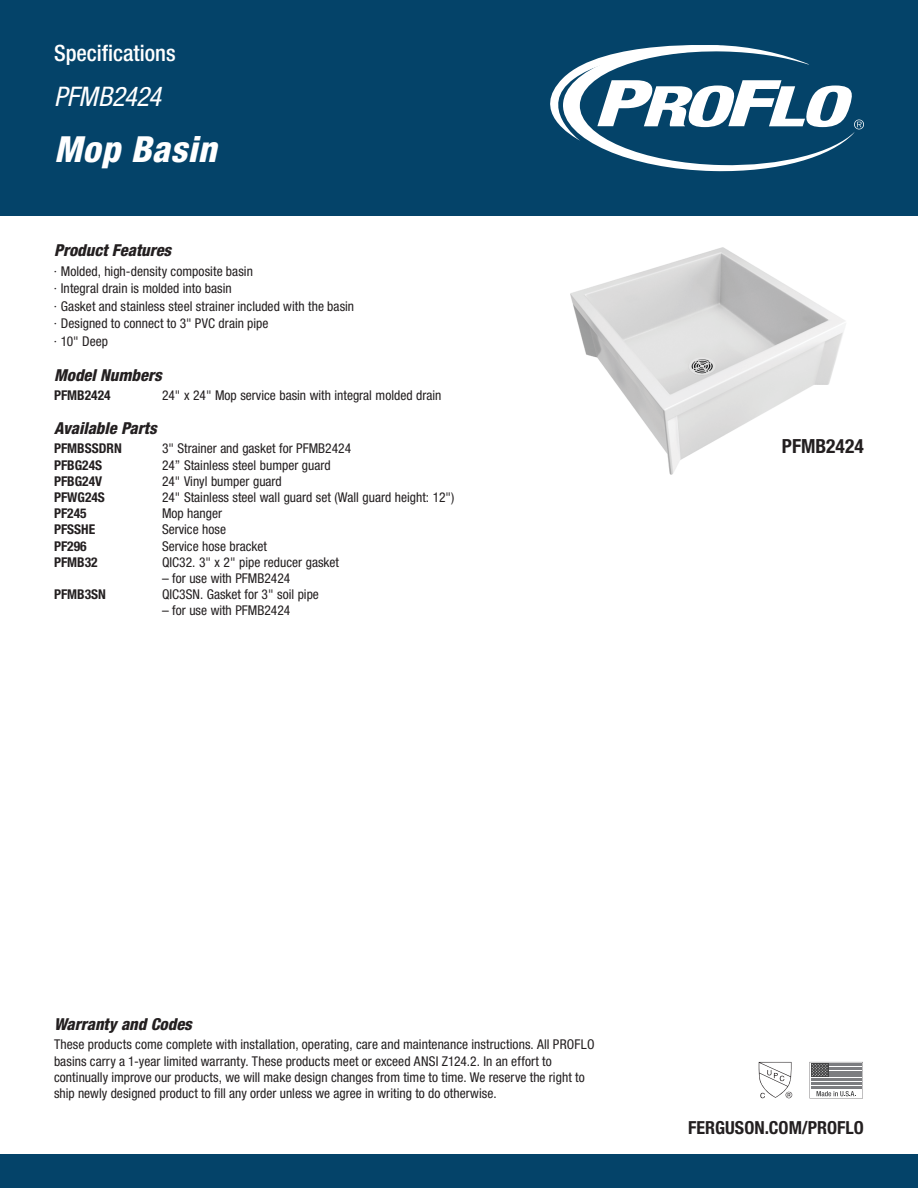
<style>
.page{position:relative;width:918px;height:1188px;background:#fff}
.page>*{position:absolute;margin:0;border:0;box-sizing:border-box;transform-origin:0 0}
.t1{font:italic 800 condensed 36px "Helvetica Neue LT Std";letter-spacing:.015em;color:#fff}
.t2{font:italic condensed 27px "Helvetica Neue LT Std";letter-spacing:-.01em;color:#fff}
.t3{font:500 condensed 22.5px "Helvetica Neue LT Std";color:#fff}
.t4{font:700 condensed 19.5px "Helvetica Neue LT Std";color:#231f20}
.t5{font:700 condensed 18px "Helvetica Neue LT Std";color:#231f20}
.t6{font:italic 800 condensed 16.5px "Helvetica Neue LT Std";color:#231f20}
.t7{font:condensed 13.5px/17.5px "Helvetica Neue LT Std";color:#231f20}
.t8{font:700 condensed 13.5px "Helvetica Neue LT Std";color:#231f20}
</style>
<div class="page">
<div style="left:0;top:0;width:918px;height:216px;background:#044369"></div>
<div style="left:0;top:1154px;width:918px;height:34px;background:#044369"></div>
<svg style="left:550px;top:45px;width:314px;height:126px"></svg>
<img style="left:570px;top:247px;width:276px;height:228px">
<svg style="left:759px;top:1062px;width:33px;height:36px"></svg>
<svg style="left:809px;top:1062px;width:54px;height:36px"></svg>
<h3 class="t3" style="left:54px;top:40px;width:123px">Specifications</h3>
<h2 class="t2" style="left:54px;top:81px;width:109px">PFMB2424</h2>
<h1 class="t1" style="left:54px;top:127px;width:164px">Mop Basin</h1>
<p class="t6" style="left:54px;top:240px;width:119px">Product Features</p>
<p class="t7" style="left:54px;top:262px;width:302px">· Molded, high-density composite basin<br>· Integral drain is molded into basin<br>· Gasket and stainless steel strainer included with the basin · Designed to connect to 3" PVC drain pipe<br>· 10" Deep</p>
<p class="t6" style="left:54px;top:365px;width:109px">Model Numbers</p>
<p class="t8" style="left:54px;top:387px;width:58px">PFMB2424</p>
<p class="t7" style="left:162px;top:387px;width:281px">24" x 24" Mop service basin with integral molded drain</p>
<p class="t6" style="left:54px;top:418px;width:104px">Available Parts</p>
<p class="t8" style="left:54px;top:440px;width:69px">PFMBSSDRN</p>
<p class="t7" style="left:162px;top:440px;width:191px">3" Strainer and gasket for PFMB2424</p>
<p class="t8" style="left:54px;top:457px;width:50px">PFBG24S</p>
<p class="t7" style="left:162px;top:456px;width:170px">24” Stainless steel bumper guard</p>
<p class="t8" style="left:54px;top:473px;width:50px">PFBG24V</p>
<p class="t7" style="left:162px;top:472px;width:121px">24" Vinyl bumper guard</p>
<p class="t8" style="left:54px;top:489px;width:52px">PFWG24S</p>
<p class="t7" style="left:162px;top:488px;width:294px">24" Stainless steel wall guard set (Wall guard height: 12")</p>
<p class="t8" style="left:54px;top:505px;width:34px">PF245</p>
<p class="t7" style="left:162px;top:505px;width:62px">Mop hanger</p>
<p class="t8" style="left:54px;top:521px;width:43px">PFSSHE</p>
<p class="t7" style="left:162px;top:521px;width:66px">Service hose</p>
<p class="t8" style="left:54px;top:538px;width:34px">PF296</p>
<p class="t7" style="left:162px;top:537px;width:107px">Service hose bracket</p>
<p class="t8" style="left:54px;top:554px;width:45px">PFMB32</p>
<p class="t7" style="left:162px;top:553px;width:178px">QIC32. 3" x 2" pipe reducer gasket</p>
<p class="t7" style="left:162px;top:569px;width:130px">– for use with PFMB2424</p>
<p class="t8" style="left:54px;top:586px;width:53px">PFMB3SN</p>
<p class="t7" style="left:162px;top:586px;width:158px">QIC3SN. Gasket for 3" soil pipe</p>
<p class="t7" style="left:162px;top:602px;width:130px">– for use with PFMB2424</p>
<h3 class="t4" style="left:782px;top:434px;width:84px">PFMB2424</h3>
<p class="t6" style="left:54px;top:1014px;width:139px">Warranty and Codes</p>
<p class="t7" style="left:54px;top:1036px;width:542px;line-height:16.2px">These products come complete with installation, operating, care and maintenance instructions. All PROFLO basins carry a 1-year limited warranty. These products meet or exceed ANSI Z124.2. In an effort to continually improve our products, we will make design changes from time to time. We reserve the right to ship newly designed product to fill any order unless we agree in writing to do otherwise.</p>
<h3 class="t5" style="left:688px;top:1117px;width:177px">FERGUSON.COM/PROFLO</h3>
</div>
